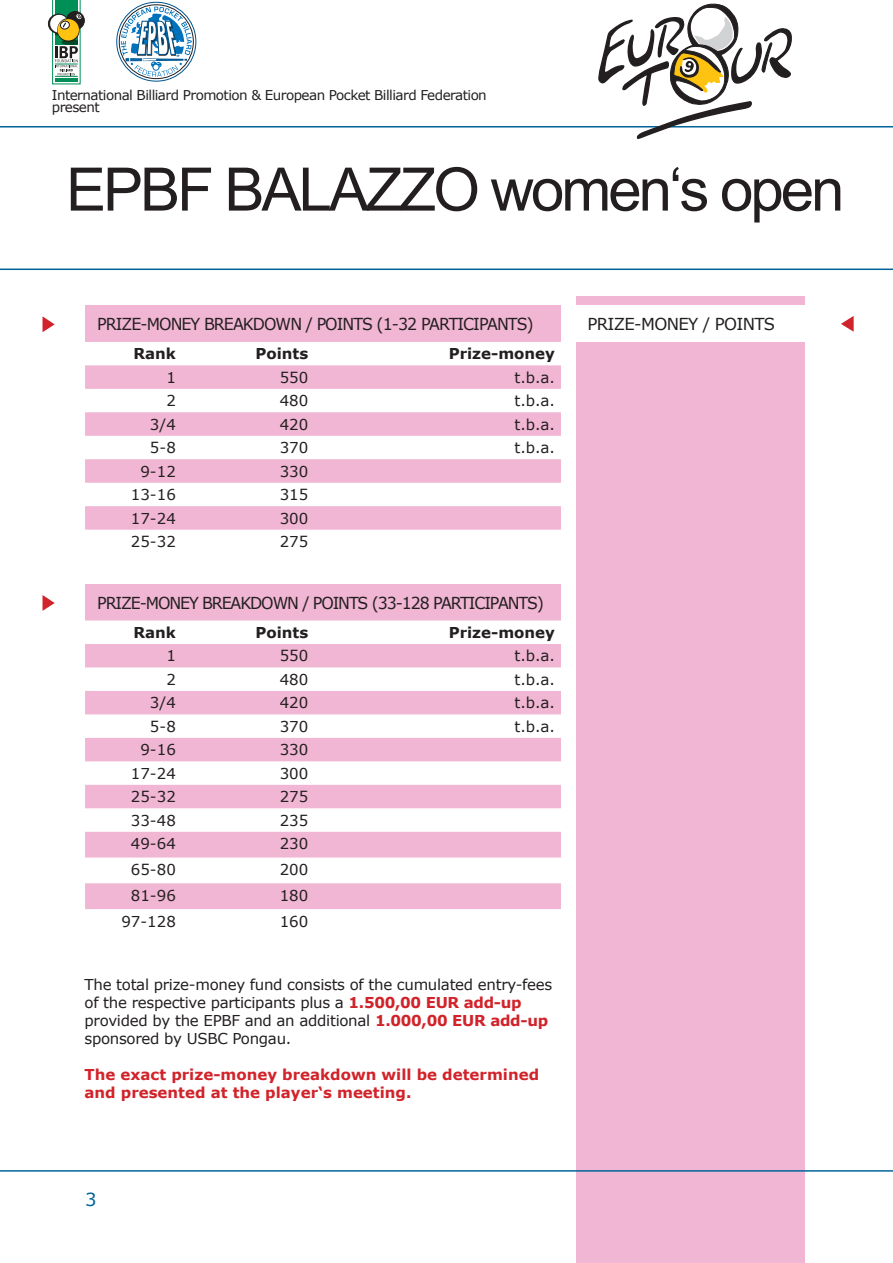
<style>
.page{position:relative;width:893px;height:1263px;background:#fff}
.page>*{position:absolute;margin:0;border:0;box-sizing:border-box;transform-origin:0 0}
.t1{font:60px "Arial";letter-spacing:-.05em;color:#231f20}
.t2{font:18px "Verdana";color:#016499}
.t3{font:16.5px "Verdana";letter-spacing:-.06em;color:#231f20;scale:.96 1}
.t4{font:16.5px "Verdana";letter-spacing:-.04em;color:#231f20}
.t5{font:15px/18px "Verdana";letter-spacing:-.02em;color:#231f20}
.t6{font:700 15px/18px "Verdana";color:#d1232a}
.t7{font:700 15px "Verdana";color:#231f20}
.t8{font:13.5px/12px "Verdana";letter-spacing:-.04em;color:#231f20}
.s1{font-weight:700;color:#d1232a}
</style>
<div class="page">
<div style="left:576px;top:296px;width:229px;height:967px;background:#f1b6d3"></div>
<svg style="left:0;top:126px;width:893px;height:144px"></svg>
<div style="left:48px;top:14px;width:21px;height:20px;border:1px solid #231f20;border-radius:50%"></div>
<div style="left:66px;top:11px;width:18px;height:19px;border:1px solid #231f20;border-radius:50%"></div>
<div style="left:50px;top:14px;width:19px;height:19px;border:1px solid #231f20;border-radius:50%"></div>
<svg style="left:52px;top:0;width:30px;height:84px"></svg>
<hr style="left:0;top:1170px;width:893px;height:2px;background:#016499">
<svg style="left:117px;top:2px;width:79px;height:79px"></svg>
<div style="left:116px;top:2px;width:80px;height:80px;border:1px solid #00548e;border-radius:50%"></div>
<div style="left:119px;top:4px;width:75px;height:75px;border:1px solid #231f20;border-radius:50%"></div>
<svg style="left:121px;top:7px;width:71px;height:70px"></svg>
<svg style="left:597px;top:3px;width:197px;height:154px"></svg>
<div style="left:653px;top:135px;width:109px;height:23px;background:#fff"></div>
<svg style="left:841px;top:316px;width:13px;height:16px"></svg>
<div style="left:575px;top:306px;width:232px;height:36px;background:#fff"></div>
<svg style="left:43px;top:317px;width:12px;height:15px"></svg>
<div style="left:85px;top:306px;width:476px;height:36px;background:#f1b6d3"></div>
<svg style="left:85px;top:365px;width:476px;height:165px;fill:#f1b6d3"></svg>
<svg style="left:43px;top:595px;width:12px;height:16px"></svg>
<div style="left:85px;top:584px;width:476px;height:37px;background:#f1b6d3"></div>
<svg style="left:85px;top:644px;width:476px;height:265px;fill:#f1b6d3"></svg>
<p class="t8" style="left:52px;top:90px;width:436px">International Billiard Promotion &amp; European Pocket Billiard Federation present</p>
<h1 class="t1" style="left:66px;top:150px;width:780px">EPBF BALAZZO women‘s open</h1>
<p class="t3" style="left:97px;top:314px;width:456px">PRIZE-MONEY BREAKDOWN / POINTS (1-32 PARTICIPANTS)</p>
<p class="t4" style="left:587px;top:314px;width:189px">PRIZE-MONEY / POINTS</p>
<p class="t7" style="left:133px;top:344px;width:44px">Rank</p>
<p class="t7" style="left:256px;top:344px;width:54px">Points</p>
<p class="t7" style="left:449px;top:344px;width:108px">Prize-money</p>
<p class="t5" style="left:166px;top:369px;width:11px">1</p>
<p class="t5" style="left:280px;top:369px;width:30px">550</p>
<p class="t5" style="left:514px;top:369px;width:42px">t.b.a.</p>
<p class="t5" style="left:166px;top:392px;width:11px">2</p>
<p class="t5" style="left:280px;top:392px;width:30px">480</p>
<p class="t5" style="left:514px;top:392px;width:42px">t.b.a.</p>
<p class="t5" style="left:150px;top:416px;width:27px">3/4</p>
<p class="t5" style="left:280px;top:416px;width:30px">420</p>
<p class="t5" style="left:514px;top:416px;width:42px">t.b.a.</p>
<p class="t5" style="left:150px;top:439px;width:27px">5-8</p>
<p class="t5" style="left:280px;top:439px;width:30px">370</p>
<p class="t5" style="left:514px;top:439px;width:42px">t.b.a.</p>
<p class="t5" style="left:140px;top:462px;width:37px">9-12</p>
<p class="t5" style="left:280px;top:462px;width:30px">330</p>
<p class="t5" style="left:131px;top:486px;width:46px">13-16</p>
<p class="t5" style="left:280px;top:486px;width:30px">315</p>
<p class="t5" style="left:131px;top:509px;width:46px">17-24</p>
<p class="t5" style="left:280px;top:509px;width:30px">300</p>
<p class="t5" style="left:131px;top:533px;width:46px">25-32</p>
<p class="t5" style="left:280px;top:533px;width:30px">275</p>
<p class="t3" style="left:97px;top:592px;width:467px">PRIZE-MONEY BREAKDOWN / POINTS (33-128 PARTICIPANTS)</p>
<p class="t7" style="left:133px;top:623px;width:44px">Rank</p>
<p class="t7" style="left:256px;top:623px;width:54px">Points</p>
<p class="t7" style="left:449px;top:623px;width:108px">Prize-money</p>
<p class="t5" style="left:166px;top:647px;width:11px">1</p>
<p class="t5" style="left:280px;top:647px;width:30px">550</p>
<p class="t5" style="left:514px;top:647px;width:42px">t.b.a.</p>
<p class="t5" style="left:166px;top:671px;width:11px">2</p>
<p class="t5" style="left:280px;top:671px;width:30px">480</p>
<p class="t5" style="left:514px;top:671px;width:42px">t.b.a.</p>
<p class="t5" style="left:150px;top:694px;width:27px">3/4</p>
<p class="t5" style="left:280px;top:694px;width:30px">420</p>
<p class="t5" style="left:514px;top:694px;width:42px">t.b.a.</p>
<p class="t5" style="left:150px;top:718px;width:27px">5-8</p>
<p class="t5" style="left:280px;top:718px;width:30px">370</p>
<p class="t5" style="left:514px;top:718px;width:42px">t.b.a.</p>
<p class="t5" style="left:140px;top:741px;width:37px">9-16</p>
<p class="t5" style="left:280px;top:741px;width:30px">330</p>
<p class="t5" style="left:131px;top:765px;width:46px">17-24</p>
<p class="t5" style="left:280px;top:765px;width:30px">300</p>
<p class="t5" style="left:131px;top:788px;width:46px">25-32</p>
<p class="t5" style="left:280px;top:788px;width:30px">275</p>
<p class="t5" style="left:131px;top:811px;width:46px">33-48</p>
<p class="t5" style="left:280px;top:811px;width:30px">235</p>
<p class="t5" style="left:131px;top:835px;width:46px">49-64</p>
<p class="t5" style="left:280px;top:835px;width:30px">230</p>
<p class="t5" style="left:131px;top:861px;width:46px">65-80</p>
<p class="t5" style="left:280px;top:861px;width:30px">200</p>
<p class="t5" style="left:131px;top:886px;width:46px">81-96</p>
<p class="t5" style="left:280px;top:886px;width:30px">180</p>
<p class="t5" style="left:121px;top:912px;width:56px">97-128</p>
<p class="t5" style="left:280px;top:912px;width:30px">160</p>
<p class="t5" style="left:85px;top:976px;width:469px">The total prize-money fund consists of the cumulated entry-fees of the respective participants plus a <span class="s1">1.500,00 EUR add-up </span>provided by the EPBF and an additional <span class="s1">1.000,00 EUR add-up </span>sponsored by USBC Pongau.</p>
<p class="t6" style="left:85px;top:1066px;width:456px">The exact prize-money breakdown will be determined and presented at the player‘s meeting.</p>
<p class="t2" style="left:85px;top:1188px;width:13px">3</p>
</div>
